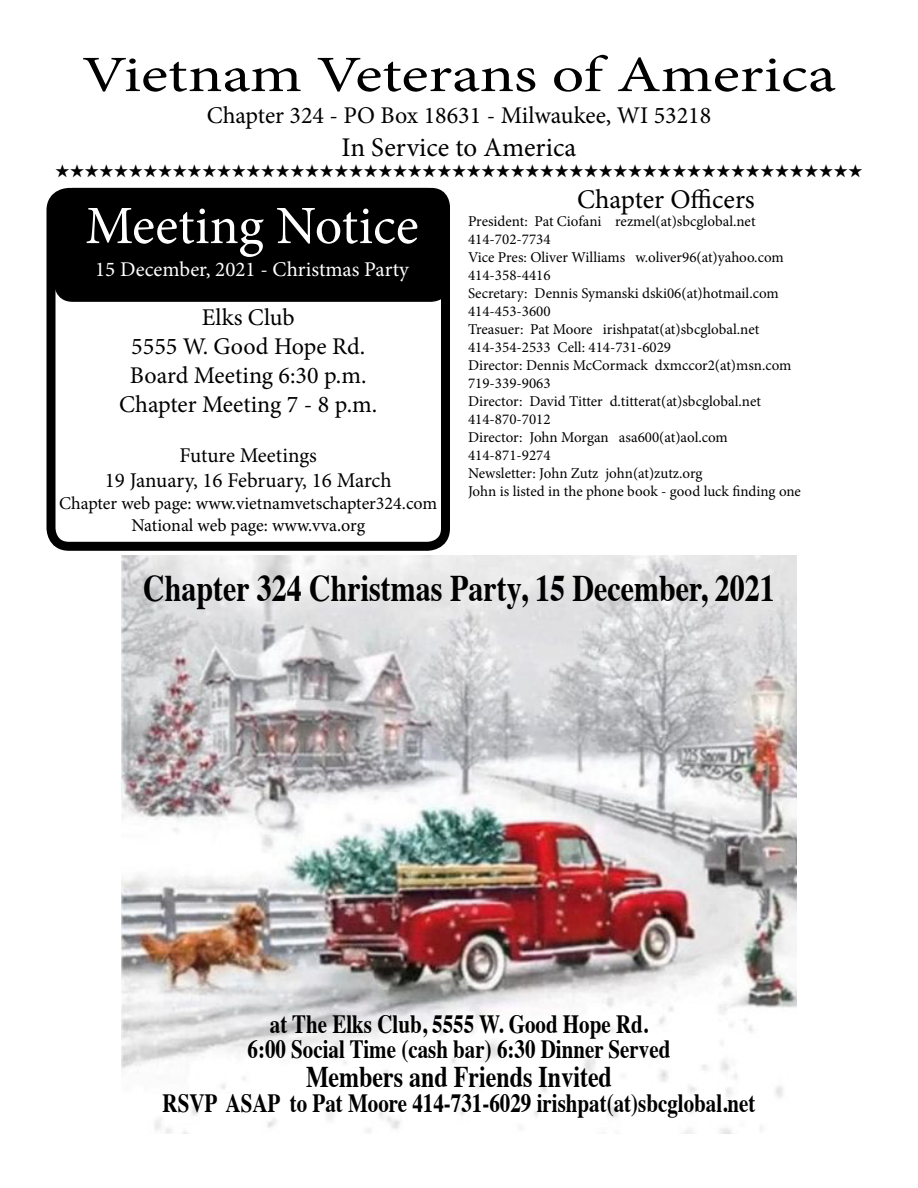
<style>
.page{position:relative;width:918px;height:1188px;background:#fff}
.page>*{position:absolute;margin:0;border:0;box-sizing:border-box;transform-origin:0 0}
.t1{font:54px "Minion Pro";color:#fff}
.t2{font:51px "Minion Pro";color:#000;scale:1.25 1}
.t3{font:700 37.5px "Times";color:#000;scale:.8 1}
.t4{font:700 30px "Times";color:#000;scale:.8 1}
.t5{font:27px "Minion Pro";color:#000}
.t6{font:700 26.25px/25.2px "Times";color:#000;text-align:center;scale:.8 1}
.t7{font:24px/28.8px "Minion Pro";color:#000;text-align:center}
.t8{font:21px/25.2px "Minion Pro";letter-spacing:-.005em;color:#000;text-align:center}
.t9{font:21px "Minion Pro";color:#fff}
.t10{font:18px/21.6px "Minion Pro";letter-spacing:-.005em;color:#000;text-align:center}
.t11{font:18px "Zapf Dingbats ITC";color:#000}
.t12{font:15px/18px "Minion Pro";color:#000}
</style>
<div class="page">
<div style="left:46px;top:188px;width:404px;height:363px;border:9px solid #000;border-radius:18px"></div>
<div style="left:55px;top:189px;width:394px;height:112px;background:#000;border-radius:18px"></div>
<div style="left:54px;top:188px;width:396px;height:114px;border:2px solid #000;border-radius:18px"></div>
<img style="left:122px;top:555px;width:674px;height:579px">
<h2 class="t2" style="left:82px;top:41px;width:605px">Vietnam Veterans of America</h2>
<h3 class="t7" style="left:207px;top:102px;width:506px">Chapter 324 - PO Box 18631 - Milwaukee, WI 53218</h3>
<h3 class="t5" style="left:342px;top:129px;width:236px">In Service to America</h3>
<p class="t11" style="left:55px;top:163px;width:809px">★★★★★★★★★★★★★★★★★★★★★★★★★★★★★★★★★★★★★★★★★★★★★★★★★★★★★★★</p>
<h3 class="t5" style="left:577px;top:181px;width:179px">Chapter Officers</h3>
<p class="t12" style="left:468px;top:212px;width:335px">President: Pat Ciofani rezmel(at)sbcglobal.net 414-702-7734<br>Vice Pres: Oliver Williams w.oliver96(at)yahoo.com 414-358-4416<br>Secretary: Dennis Symanski dski06(at)hotmail.com 414-453-3600<br>Treasuer: Pat Moore irishpatat(at)sbcglobal.net 414-354-2533 Cell: 414-731-6029<br>Director: Dennis McCormack dxmccor2(at)msn.com 719-339-9063<br>Director: David Titter d.titterat(at)sbcglobal.net 414-870-7012<br>Director: John Morgan asa600(at)aol.com 414-871-9274<br>Newsletter: John Zutz john(at)zutz.org<br>John is listed in the phone book - good luck finding one</p>
<h1 class="t1" style="left:85px;top:190px;width:335px">Meeting Notice</h1>
<h3 class="t9" style="left:95px;top:256px;width:315px">15 December, 2021 - Christmas Party</h3>
<h3 class="t7" style="left:119px;top:303px;width:260px">Elks Club<br>5555 W. Good Hope Rd.<br>Board Meeting 6:30 p.m.<br>Chapter Meeting 7 - 8 p.m.</h3>
<h3 class="t8" style="left:105px;top:443px;width:288px">Future Meetings<br>19 January, 16 February, 16 March</h3>
<p class="t10" style="left:59px;top:492px;width:380px">Chapter web page: www.vietnamvetschapter324.com<br>National web page: www.vva.org</p>
<h3 class="t3" style="left:143px;top:553px;width:791px">Chapter 324 Christmas Party, 15 December, 2021</h3>
<h3 class="t6" style="left:248px;top:1009px;width:530px">at The Elks Club, 5555 W. Good Hope Rd.<br>6:00 Social Time (cash bar) 6:30 Dinner Served</h3>
<h3 class="t4" style="left:306px;top:1048px;width:384px">Members and Friends Invited</h3>
<h3 class="t6" style="left:163px;top:1088px;width:743px">RSVP ASAP to Pat Moore 414-731-6029 irishpat(at)sbcglobal.net</h3>
</div>
